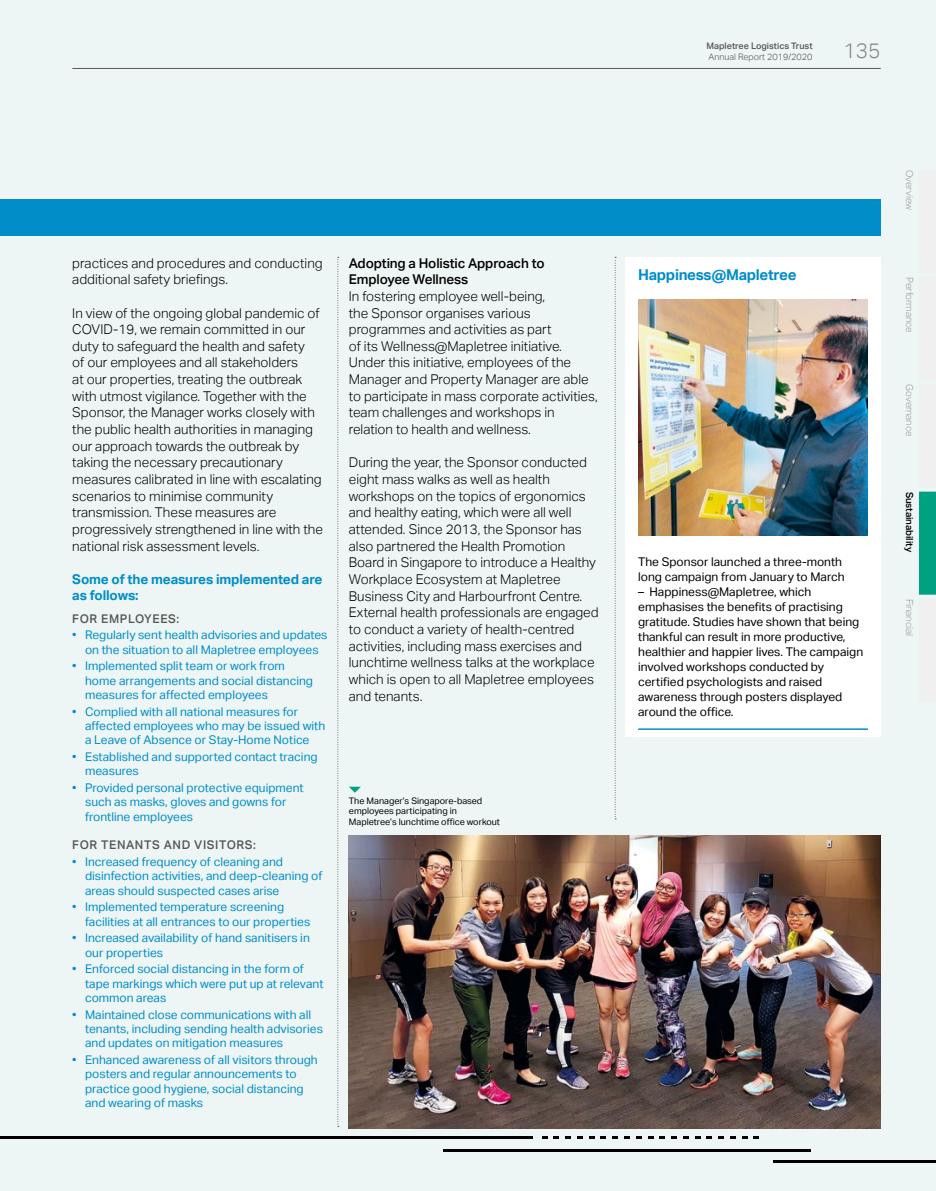
<style>
.page{position:relative;width:936px;height:1191px;background:#fff}
.page>*{position:absolute;margin:0;border:0;box-sizing:border-box;transform-origin:0 0}
.t1{font:300 21px "Aktiv Grotesk";color:#878787}
.t2{font:700 15px "Aktiv Grotesk";letter-spacing:-.02em;color:#008dc8}
.t3{font:300 13.5px/16.6px "Aktiv Grotesk";color:#000}
.t4{font:500 13.5px/16.6px "Aktiv Grotesk";letter-spacing:-.01em;color:#000}
.t5{font:700 13.5px/16.2px "Aktiv Grotesk";letter-spacing:-.01em;color:#008dc8}
.t6{font:12px/14.4px "Aktiv Grotesk";color:#008dc8}
.t7{font:12px/15px "Aktiv Grotesk";color:#000}
.t8{font:500 12px "Aktiv Grotesk";letter-spacing:.05em;color:#575756}
.t9{font:300 9.75px "Aktiv Grotesk";letter-spacing:-.01em;color:#9d9d9c}
.t10{font:500 9.75px "Aktiv Grotesk";letter-spacing:-.01em;color:#000}
.t11{font:9px/10.8px "Aktiv Grotesk";color:#000}
.t12{font:500 9px "Aktiv Grotesk";color:#575756}
.t13{font:300 9px "Aktiv Grotesk";color:#575756}
</style>
<div class="page">
<div style="left:0;top:0;width:935px;height:1191px;background:#edf6f4"></div>
<hr style="left:443px;top:1149px;width:368px;height:2px;background:#000">
<hr style="left:773px;top:1160px;width:162px;height:3px;background:#000">
<hr style="left:0;top:1136px;width:532px;height:2px;background:#000">
<svg style="left:553px;top:1136px;width:6px;height:2px"></svg>
<svg style="left:565px;top:1136px;width:6px;height:2px"></svg>
<svg style="left:577px;top:1136px;width:17px;height:2px"></svg>
<svg style="left:600px;top:1136px;width:6px;height:2px"></svg>
<svg style="left:612px;top:1136px;width:6px;height:2px"></svg>
<svg style="left:624px;top:1136px;width:17px;height:2px"></svg>
<svg style="left:659px;top:1136px;width:6px;height:2px"></svg>
<svg style="left:671px;top:1136px;width:17px;height:2px"></svg>
<svg style="left:706px;top:1136px;width:6px;height:2px"></svg>
<svg style="left:718px;top:1136px;width:6px;height:2px"></svg>
<svg style="left:753px;top:1136px;width:6px;height:2px"></svg>
<div style="left:625px;top:257px;width:255px;height:479px;background:#fff"></div>
<hr style="left:638px;top:728px;width:229px;height:2px;background:#008dc8">
<img style="left:638px;top:299px;width:229px;height:236px">
<svg style="left:614px;top:257px;width:2px;height:562px"></svg>
<svg style="left:337px;top:257px;width:2px;height:870px"></svg>
<img style="left:349px;top:836px;width:531px;height:292px">
<svg style="left:349px;top:786px;width:12px;height:6px"></svg>
<div style="left:0;top:200px;width:880px;height:36px;background:#008dc8"></div>
<hr style="left:72px;top:68px;width:808px;height:1px;background:#575756">
<div style="left:918px;top:170px;width:17px;height:103px;background:#f0f0f0"></div>
<div style="left:918px;top:277px;width:17px;height:103px;background:#f0f0f0"></div>
<div style="left:918px;top:384px;width:17px;height:103px;background:#f0f0f0"></div>
<div style="left:918px;top:491px;width:17px;height:103px;background:#00a183"></div>
<div style="left:918px;top:599px;width:17px;height:103px;background:#f0f0f0"></div>
<p class="t12" style="left:706px;top:41px;width:108px">Mapletree Logistics Trust</p>
<p class="t13" style="left:708px;top:51px;width:106px">Annual Report 2019/2020</p>
<h1 class="t1" style="left:843px;top:38px;width:39px">135</h1>
<p class="t3" style="left:72px;top:254px;width:252px">practices and procedures and conducting additional safety briefings.</p>
<p class="t3" style="left:72px;top:304px;width:252px">In view of the ongoing global pandemic of COVID-19, we remain committed in our duty to safeguard the health and safety<br>of our employees and all stakeholders<br>at our properties, treating the outbreak with utmost vigilance. Together with the Sponsor, the Manager works closely with the public health authorities in managing our approach towards the outbreak by taking the necessary precautionary measures calibrated in line with escalating scenarios to minimise community transmission. These measures are progressively strengthened in line with the national risk assessment levels.</p>
<p class="t5" style="left:72px;top:571px;width:252px">Some of the measures implemented are as follows:</p>
<p class="t8" style="left:72px;top:611px;width:108px">FOR EMPLOYEES:</p>
<p class="t6" style="left:72px;top:628px;width:257px;text-align:center">• Regularly sent health advisories and updates on the situation to all Mapletree employees</p>
<p class="t6" style="left:85px;top:659px;width:229px;text-indent:-13px">• Implemented split team or work from home arrangements and social distancing measures for affected employees</p>
<p class="t6" style="left:85px;top:704px;width:242px;text-indent:-13px">• Complied with all national measures for affected employees who may be issued with a Leave of Absence or Stay-Home Notice</p>
<p class="t6" style="left:85px;top:749px;width:234px;text-indent:-13px">• Established and supported contact tracing measures</p>
<p class="t6" style="left:85px;top:780px;width:220px;text-indent:-13px">• Provided personal protective equipment such as masks, gloves and gowns for frontline employees</p>
<p class="t8" style="left:72px;top:838px;width:185px">FOR TENANTS AND VISITORS:</p>
<p class="t6" style="left:85px;top:854px;width:239px;text-indent:-13px">• Increased frequency of cleaning and disinfection activities, and deep-cleaning of areas should suspected cases arise</p>
<p class="t6" style="left:85px;top:900px;width:227px;text-indent:-13px">• Implemented temperature screening facilities at all entrances to our properties</p>
<p class="t6" style="left:85px;top:931px;width:226px;text-indent:-13px">• Increased availability of hand sanitisers in our properties</p>
<p class="t6" style="left:85px;top:961px;width:240px;text-indent:-13px">• Enforced social distancing in the form of tape markings which were put up at relevant common areas</p>
<p class="t6" style="left:85px;top:1007px;width:239px;text-indent:-13px">• Maintained close communications with all tenants, including sending health advisories and updates on mitigation measures</p>
<p class="t6" style="left:85px;top:1052px;width:234px;text-indent:-13px">• Enhanced awareness of all visitors through posters and regular announcements to practice good hygiene, social distancing and wearing of masks</p>
<p class="t4" style="left:349px;top:254px;width:197px">Adopting a Holistic Approach to<br>Employee Wellness</p>
<p class="t3" style="left:349px;top:288px;width:250px">In fostering employee well-being,<br>the Sponsor organises various programmes and activities as part<br>of its Wellness@Mapletree initiative.<br>Under this initiative, employees of the Manager and Property Manager are able to participate in mass corporate activities, team challenges and workshops in relation to health and wellness.</p>
<p class="t3" style="left:349px;top:454px;width:251px">During the year, the Sponsor conducted eight mass walks as well as health workshops on the topics of ergonomics and healthy eating, which were all well attended. Since 2013, the Sponsor has also partnered the Health Promotion Board in Singapore to introduce a Healthy Workplace Ecosystem at Mapletree Business City and Harbourfront Centre.<br>External health professionals are engaged to conduct a variety of health-centred activities, including mass exercises and lunchtime wellness talks at the workplace which is open to all Mapletree employees and tenants.</p>
<p class="t11" style="left:349px;top:795px;width:153px">The Manager’s Singapore-based employees participating in<br>Mapletree’s lunchtime office workout</p>
<p class="t2" style="left:638px;top:266px;width:160px">Happiness@Mapletree</p>
<p class="t7" style="left:638px;top:554px;width:208px">The Sponsor launched a three-month long campaign from January to March</p>
<p class="t7" style="left:638px;top:584px;width:226px">– Happiness@Mapletree, which emphasises the benefits of practising gratitude. Studies have shown that being thankful can result in more productive, healthier and happier lives. The campaign involved workshops conducted by certified psychologists and raised awareness through posters displayed around the office.</p>
<p class="t9" style="left:915px;top:170px;width:41px;rotate:90deg">Overview</p>
<p class="t9" style="left:915px;top:277px;width:57px;rotate:90deg">Performance</p>
<p class="t9" style="left:915px;top:384px;width:54px;rotate:90deg">Governance</p>
<p class="t10" style="left:915px;top:491px;width:62px;rotate:90deg">Sustainability</p>
<p class="t9" style="left:915px;top:599px;width:38px;rotate:90deg">Financial</p>
</div>
